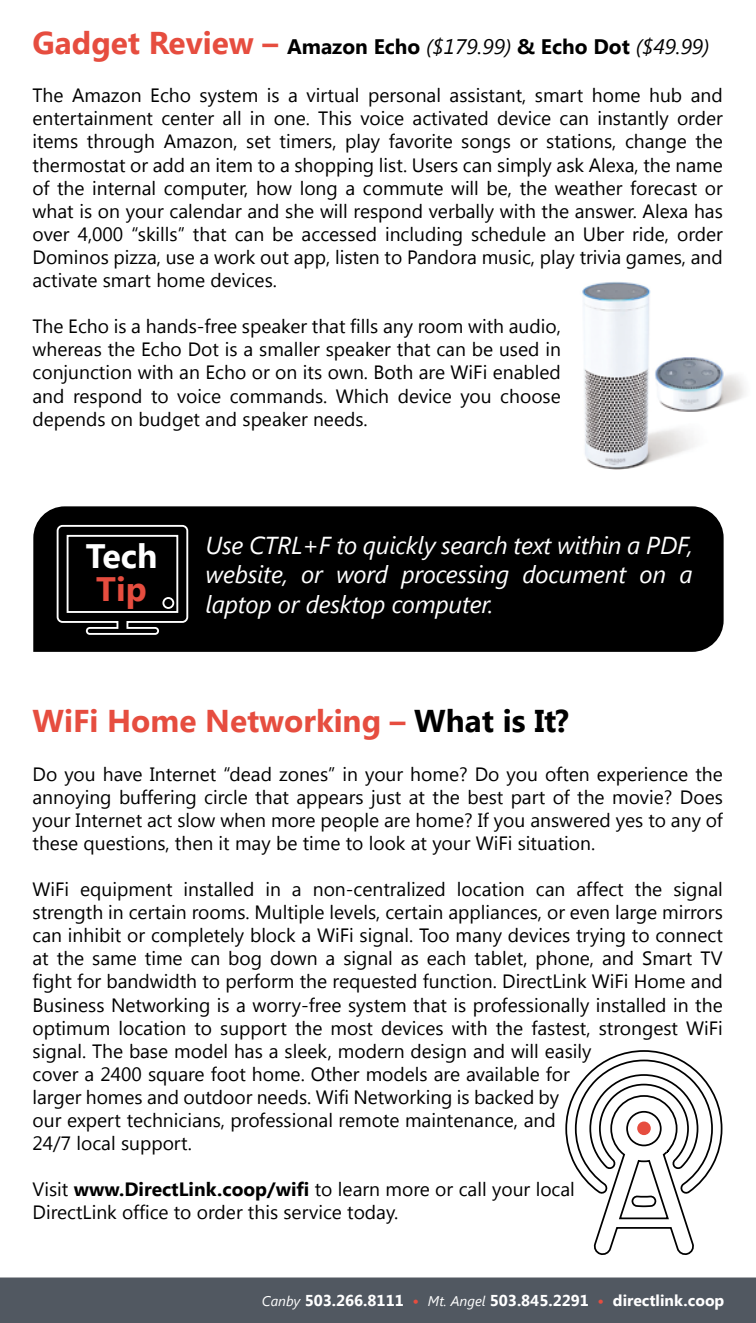
<style>
.page{position:relative;width:756px;height:1323px;background:#fff}
.page>*{position:absolute;margin:0;border:0;box-sizing:border-box;transform-origin:0 0}
.t1{font:700 33.95px "Segoe UI";color:#fff}
.t2{font:700 33.95px "Segoe UI";color:#e64d3f}
.t3{font:700 31.5px "Segoe UI";color:#e64d3f}
.t4{font:italic 24.5px/29.4px "Segoe UI";letter-spacing:-.01em;color:#fff;text-align:justify}
.t5{font:700 21px "Segoe UI";color:#000}
.t6{font:19.25px/23.1px "Segoe UI";color:#000;text-align:justify}
.t7{font:700 15.75px "Segoe UI";color:#fff}
.s1{font-size:31.5px;color:#e64d3f}
.s2{font-weight:400;font-style:italic}
.s3{color:#000}
.s4{font-weight:700}
.s5{font-weight:400;font-style:italic;font-size:14px}
.s6{color:#e64d3f}
</style>
<div class="page">
<div style="left:0;top:1277px;width:756px;height:46px;background:#515861"></div>
<div style="left:33px;top:506px;width:691px;height:146px;background:#000"></div>
<img style="left:582px;top:282px;width:163px;height:188px">
<svg style="left:56px;top:524px;width:133px;height:112px;background:#1f1f1f"></svg>
<svg style="left:565px;top:1050px;width:158px;height:205px"></svg>
<div style="left:637px;top:1122px;width:14px;height:13px;background:#e64d3f;border-radius:50%"></div>
<p class="t5" style="left:33px;top:32px;width:679px"><span class="s1">Gadget Review –</span> Amazon Echo <span class="s2">($179.99)</span> &amp; Echo Dot <span class="s2">($49.99)</span></p>
<p class="t6" style="left:33px;top:83px;width:692px">The Amazon Echo system is a virtual personal assistant, smart home hub and entertainment center all in one. This voice activated device can instantly order items through Amazon, set timers, play favorite songs or stations, change the thermostat or add an item to a shopping list. Users can simply ask Alexa, the name of the internal computer, how long a commute will be, the weather forecast or what is on your calendar and she will respond verbally with the answer. Alexa has over 4,000 “skills” that can be accessed including schedule an Uber ride, order Dominos pizza, use a work out app, listen to Pandora music, play trivia games, and activate smart home devices.</p>
<p class="t6" style="left:33px;top:314px;width:530px">The Echo is a hands-free speaker that fills any room with audio, whereas the Echo Dot is a smaller speaker that can be used in conjunction with an Echo or on its own. Both are WiFi enabled and respond to voice commands. Which device you choose depends on budget and speaker needs.</p>
<h1 class="t1" style="left:86px;top:531px;width:73px">Tech</h1>
<h1 class="t2" style="left:96px;top:565px;width:52px">Tip</h1>
<p class="t4" style="left:206px;top:529px;width:489px">Use CTRL+F to quickly search text within a PDF, website, or word processing document on a laptop or desktop computer.</p>
<h2 class="t3" style="left:33px;top:699px;width:538px">WiFi Home Networking – <span class="s3">What is It?</span></h2>
<p class="t6" style="left:33px;top:761px;width:692px">Do you have Internet “dead zones” in your home? Do you often experience the annoying buffering circle that appears just at the best part of the movie? Does your Internet act slow when more people are home? If you answered yes to any of these questions, then it may be time to look at your WiFi situation.</p>
<p class="t6" style="left:33px;top:877px;width:692px;text-align:left">WiFi equipment installed in a non-centralized location can affect the signal strength in certain rooms. Multiple levels, certain appliances, or even large mirrors can inhibit or completely block a WiFi signal. Too many devices trying to connect at the same time can bog down a signal as each tablet, phone, and Smart TV fight for bandwidth to perform the requested function. DirectLink WiFi Home and Business Networking is a worry-free system that is professionally installed in the optimum location to support the most devices with the fastest, strongest WiFi signal. The base model has a sleek, modern design and will easily<br>cover a 2400 square foot home. Other models are available for<br>larger homes and outdoor needs. Wifi Networking is backed by<br>our expert technicians, professional remote maintenance, and<br>24/7 local support.</p>
<p class="t6" style="left:33px;top:1177px;width:544px">Visit <span class="s4">www.DirectLink.coop/wifi</span> to learn more or call your local<br>DirectLink office to order this service today.</p>
<p class="t7" style="left:262px;top:1289px;width:464px"><span class="s5">Canby</span> 503.266.8111 <span class="s6">•</span> <span class="s5">Mt. Angel</span> 503.845.2291 <span class="s6">•</span> directlink.coop</p>
</div>
